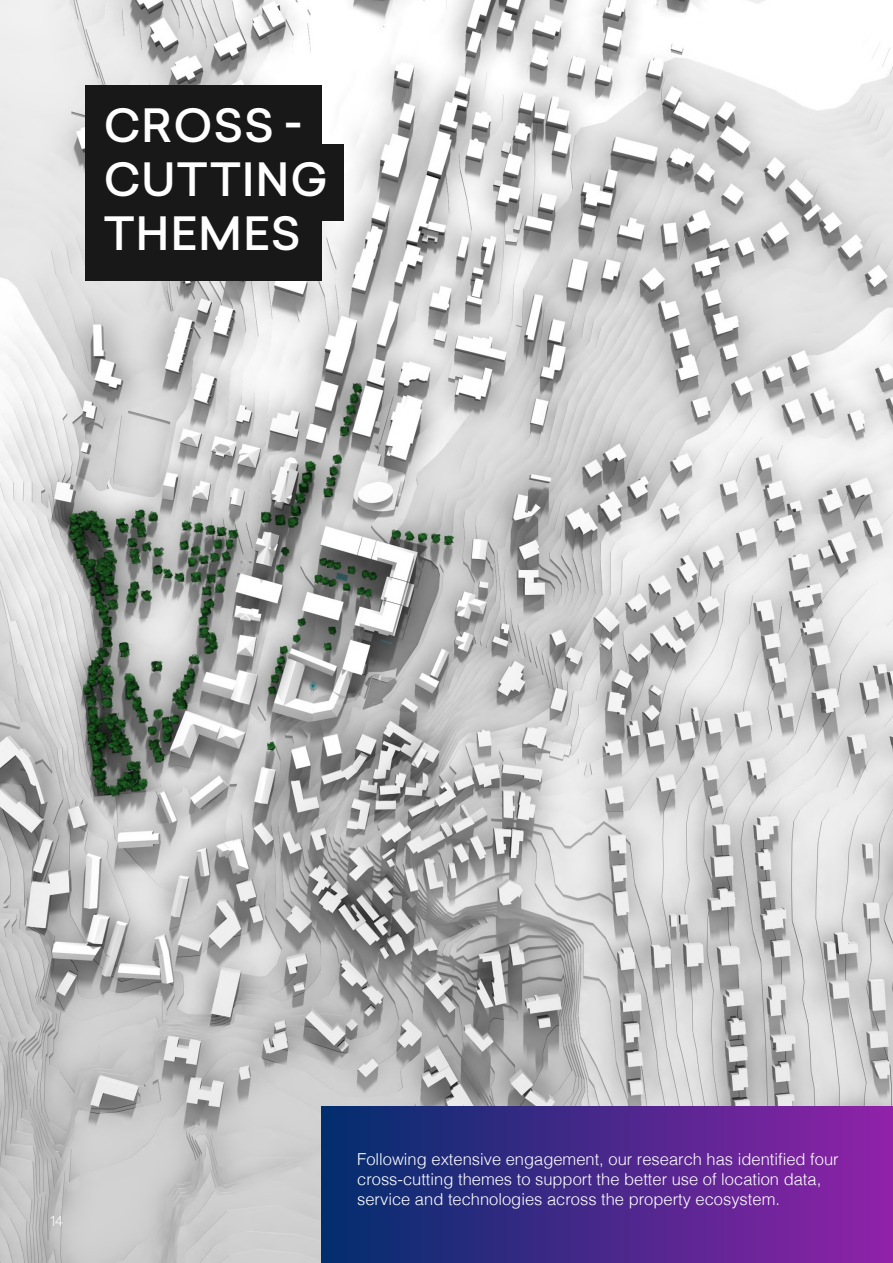
<style>
.page{position:relative;width:893px;height:1263px;background:#fff}
.page>*{position:absolute;margin:0;border:0;box-sizing:border-box;transform-origin:0 0}
.t1{font:500 45px/54px "Sailec";letter-spacing:.02em;color:#fff}
.t2{font:300 16.5px/19.8px "Helvetica";color:#fff}
.t3{font:300 13.5px "Sailec";color:#fff}
</style>
<div class="page">
<img style="left:0;top:0;width:893px;height:1263px">
<div style="left:321px;top:1107px;width:572px;height:156px;background:linear-gradient(to right,#012e6d,#9022a9)"></div>
<div style="left:85px;top:85px;width:236px;height:77px;background:#181818"></div>
<div style="left:85px;top:145px;width:258px;height:76px;background:#181818"></div>
<div style="left:85px;top:204px;width:236px;height:77px;background:#181818"></div>
<p class="t1" style="left:104px;top:104px;width:226px">CROSS -<br>CUTTING<br>THEMES</p>
<p class="t3" style="left:50px;top:1214px;width:14px">14</p>
<p class="t2" style="left:357px;top:1151px;width:483px">Following extensive engagement, our research has identified four cross-cutting themes to support the better use of location data, service and technologies across the property ecosystem.</p>
</div>
